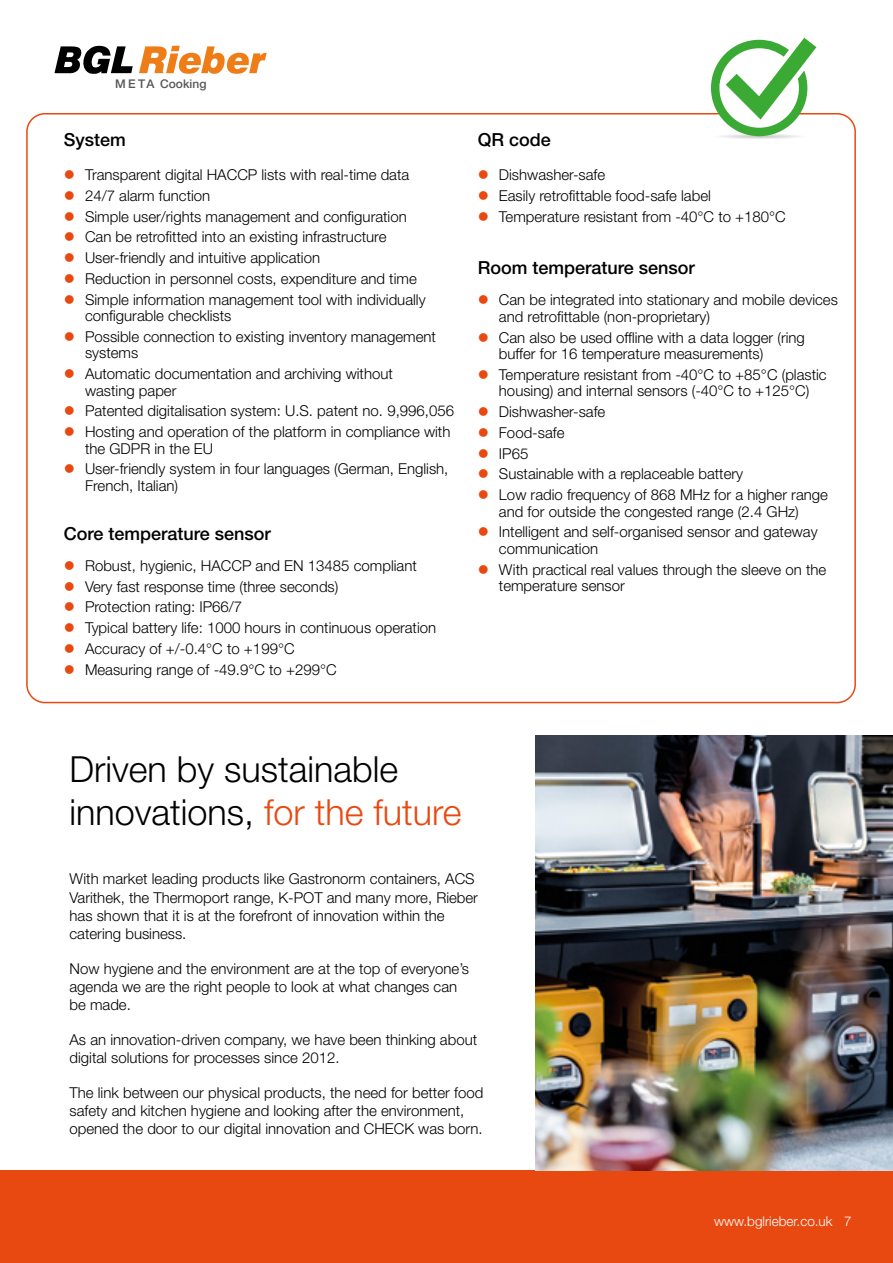
<style>
.page{position:relative;width:893px;height:1263px;background:#fff}
.page>*{position:absolute;margin:0;border:0;box-sizing:border-box;transform-origin:0 0}
.t1{font:300 36px/43.2px "Helvetica Neue LT Std";color:#000}
.t2{font:500 18px "Helvetica Neue LT Std";color:#000}
.t3{font:300 15px/16.5px "Helvetica Neue LT Std";color:#000}
.t4{font:300 13.5px "Helvetica Neue LT Std";color:#fff}
.t5{font:500 12px "Helvetica Neue LT Std";color:#575756}
.s1{color:#e84910}
</style>
<div class="page">
<div style="left:0;top:1171px;width:893px;height:92px;background:#e84910"></div>
<svg style="left:139px;top:46px;width:128px;height:28px"></svg>
<svg style="left:54px;top:46px;width:79px;height:28px"></svg>
<img style="left:536px;top:736px;width:357px;height:435px">
<svg style="left:711px;top:38px;width:105px;height:101px"></svg>
<p class="t5" style="left:115px;top:76px;width:93px">M E TA Cooking</p>
<p class="t2" style="left:64px;top:129px;width:64px">System</p>
<p class="t2" style="left:478px;top:129px;width:75px">QR code</p>
<p class="t3" style="left:64px;top:166px;width:347px"><span class="s1">●</span> Transparent digital HACCP lists with real-time data</p>
<p class="t3" style="left:64px;top:187px;width:148px"><span class="s1">●</span> 24/7 alarm function</p>
<p class="t3" style="left:64px;top:208px;width:344px"><span class="s1">●</span> Simple user/rights management and configuration</p>
<p class="t3" style="left:64px;top:228px;width:324px"><span class="s1">●</span> Can be retrofitted into an existing infrastructure</p>
<p class="t3" style="left:64px;top:249px;width:258px"><span class="s1">●</span> User-friendly and intuitive application</p>
<p class="t3" style="left:64px;top:270px;width:354px"><span class="s1">●</span> Reduction in personnel costs, expenditure and time</p>
<p class="t3" style="left:85px;top:291px;width:342px;text-indent:-21px"><span class="s1">●</span> Simple information management tool with individually configurable checklists</p>
<p class="t3" style="left:85px;top:328px;width:352px;text-indent:-21px"><span class="s1">●</span> Possible connection to existing inventory management systems</p>
<p class="t3" style="left:85px;top:365px;width:309px;text-indent:-21px"><span class="s1">●</span> Automatic documentation and archiving without wasting paper</p>
<p class="t3" style="left:64px;top:402px;width:392px"><span class="s1">●</span> Patented digitalisation system: U.S. patent no. 9,996,056</p>
<p class="t3" style="left:85px;top:423px;width:367px;text-indent:-21px"><span class="s1">●</span> Hosting and operation of the platform in compliance with the GDPR in the EU</p>
<p class="t3" style="left:85px;top:460px;width:365px;text-indent:-21px"><span class="s1">●</span> User-friendly system in four languages (German, English,<br>French, Italian)</p>
<p class="t2" style="left:64px;top:523px;width:209px">Core temperature sensor</p>
<p class="t3" style="left:64px;top:557px;width:355px"><span class="s1">●</span> Robust, hygienic, HACCP and EN 13485 compliant</p>
<p class="t3" style="left:64px;top:578px;width:276px"><span class="s1">●</span> Very fast response time (three seconds)</p>
<p class="t3" style="left:64px;top:598px;width:180px"><span class="s1">●</span> Protection rating: IP66/7</p>
<p class="t3" style="left:64px;top:619px;width:374px"><span class="s1">●</span> Typical battery life: 1000 hours in continuous operation</p>
<p class="t3" style="left:64px;top:640px;width:232px"><span class="s1">●</span> Accuracy of +/-0.4°C to +199°C</p>
<p class="t3" style="left:64px;top:661px;width:274px"><span class="s1">●</span> Measuring range of -49.9°C to +299°C</p>
<p class="t3" style="left:478px;top:166px;width:129px"><span class="s1">●</span> Dishwasher-safe</p>
<p class="t3" style="left:478px;top:187px;width:235px"><span class="s1">●</span> Easily retrofittable food-safe label</p>
<p class="t3" style="left:478px;top:208px;width:310px"><span class="s1">●</span> Temperature resistant from -40°C to +180°C</p>
<p class="t2" style="left:478px;top:257px;width:219px">Room temperature sensor</p>
<p class="t3" style="left:499px;top:291px;width:340px;text-indent:-21px"><span class="s1">●</span> Can be integrated into stationary and mobile devices and retrofittable (non-proprietary)</p>
<p class="t3" style="left:499px;top:329px;width:307px;text-indent:-21px"><span class="s1">●</span> Can also be used offline with a data logger (ring buffer for 16 temperature measurements)</p>
<p class="t3" style="left:478px;top:366px;width:351px;text-align:center"><span class="s1">●</span> Temperature resistant from -40°C to +85°C (plastic housing) and internal sensors (-40°C to +125°C)</p>
<p class="t3" style="left:478px;top:403px;width:129px"><span class="s1">●</span> Dishwasher-safe</p>
<p class="t3" style="left:478px;top:424px;width:88px"><span class="s1">●</span> Food-safe</p>
<p class="t3" style="left:478px;top:445px;width:52px"><span class="s1">●</span> IP65</p>
<p class="t3" style="left:478px;top:465px;width:267px"><span class="s1">●</span> Sustainable with a replaceable battery</p>
<p class="t3" style="left:478px;top:486px;width:352px;text-align:center"><span class="s1">●</span> Low radio frequency of 868 MHz for a higher range and for outside the congested range (2.4 GHz)</p>
<p class="t3" style="left:499px;top:523px;width:320px;text-indent:-21px"><span class="s1">●</span> Intelligent and self-organised sensor and gateway communication</p>
<p class="t3" style="left:499px;top:561px;width:329px;text-indent:-21px"><span class="s1">●</span> With practical real values through the sleeve on the temperature sensor</p>
<h1 class="t1" style="left:70px;top:747px;width:394px">Driven by sustainable innovations, <span class="s1">for the future</span></h1>
<p class="t3" style="left:70px;top:870px;width:410px;line-height:18px">With market leading products like Gastronorm containers, ACS Varithek, the Thermoport range, K-POT and many more, Rieber has shown that it is at the forefront of innovation within the catering business.</p>
<p class="t3" style="left:70px;top:959px;width:401px;line-height:18px">Now hygiene and the environment are at the top of everyone’s agenda we are the right people to look at what changes can be made.</p>
<p class="t3" style="left:70px;top:1030px;width:409px;line-height:18px">As an innovation-driven company, we have been thinking about digital solutions for processes since 2012.</p>
<p class="t3" style="left:70px;top:1083px;width:415px;line-height:18px">The link between our physical products, the need for better food safety and kitchen hygiene and looking after the environment, opened the door to our digital innovation and CHECK was born.</p>
<p class="t4" style="left:714px;top:1213px;width:139px">www.bglrieber.co.uk 7</p>
</div>
